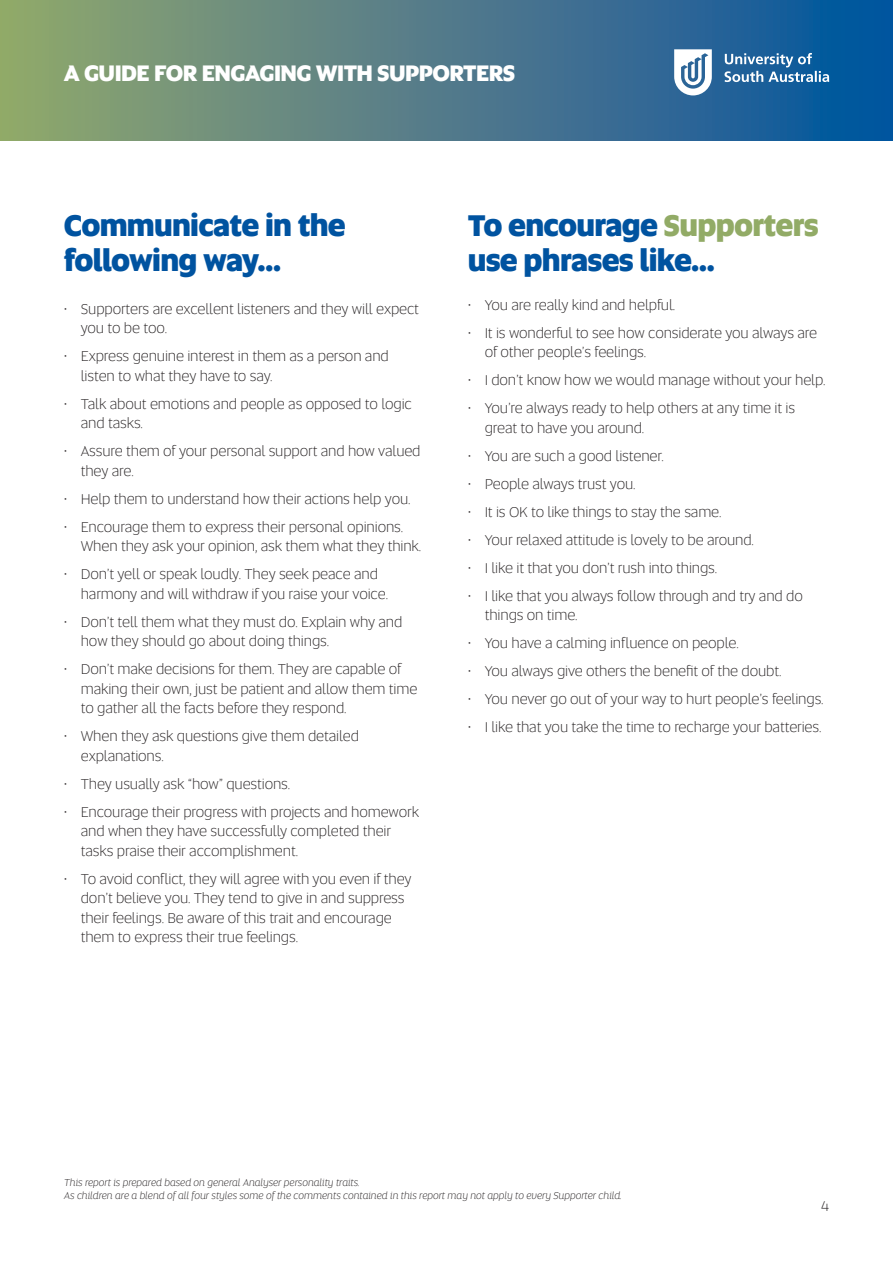
<style>
.page{position:relative;width:893px;height:1263px;background:#fff}
.page>*{position:absolute;margin:0;border:0;box-sizing:border-box;transform-origin:0 0}
.t1{font:800 30px/34.5px "Altis Uni SA";letter-spacing:-.025em;color:#0053a0}
.t2{font:800 22.5px "Altis Uni SA";letter-spacing:-.025em;color:#fff}
.t3{font:300 15px/19.5px "Altis Uni SA";letter-spacing:-.01em;color:#231f20}
.t4{font:italic 300 10.5px/13.5px "Altis Uni SA";letter-spacing:-.01em;color:#231f20}
.s1{color:#92ab66}
</style>
<div class="page">
<div style="left:0;top:0;width:893px;height:140px;background:linear-gradient(to right,#97a66e,#0651a3)"></div>
<svg style="left:724px;top:53px;width:105px;height:29px"></svg>
<svg style="left:674px;top:49px;width:38px;height:46px"></svg>
<h2 class="t2" style="left:64px;top:56px;width:453px">A GUIDE FOR ENGAGING WITH SUPPORTERS</h2>
<h1 class="t1" style="left:64px;top:207px;width:283px">Communicate in the following way…</h1>
<p class="t3" style="left:81px;top:299px;width:340px;text-indent:-17px">• Supporters are excellent listeners and they will expect you to be too.</p>
<p class="t3" style="left:81px;top:346px;width:310px;text-indent:-17px">• Express genuine interest in them as a person and listen to what they have to say.</p>
<p class="t3" style="left:81px;top:394px;width:333px;text-indent:-17px">• Talk about emotions and people as opposed to logic and tasks.</p>
<p class="t3" style="left:81px;top:441px;width:341px;text-indent:-17px">• Assure them of your personal support and how valued they are.</p>
<p class="t3" style="left:64px;top:489px;width:348px">• Help them to understand how their actions help you.</p>
<p class="t3" style="left:81px;top:517px;width:342px;text-indent:-17px">• Encourage them to express their personal opinions.<br>When they ask your opinion, ask them what they think.</p>
<p class="t3" style="left:81px;top:564px;width:309px;text-indent:-17px">• Don’t yell or speak loudly. They seek peace and harmony and will withdraw if you raise your voice.</p>
<p class="t3" style="left:81px;top:612px;width:323px;text-indent:-17px">• Don’t tell them what they must do. Explain why and how they should go about doing things.</p>
<p class="t3" style="left:81px;top:659px;width:338px;text-indent:-17px">• Don’t make decisions for them. They are capable of making their own, just be patient and allow them time to gather all the facts before they respond.</p>
<p class="t3" style="left:81px;top:726px;width:280px;text-indent:-17px">• When they ask questions give them detailed explanations.</p>
<p class="t3" style="left:64px;top:774px;width:228px">• They usually ask “how” questions.</p>
<p class="t3" style="left:81px;top:802px;width:340px;text-indent:-17px">• Encourage their progress with projects and homework and when they have successfully completed their tasks praise their accomplishment.</p>
<p class="t3" style="left:81px;top:869px;width:332px;text-indent:-17px">• To avoid conflict, they will agree with you even if they don’t believe you. They tend to give in and suppress their feelings. Be aware of this trait and encourage them to express their true feelings.</p>
<h1 class="t1" style="left:468px;top:207px;width:353px">To encourage <span class="s1">Supporters </span>use phrases like…</h1>
<p class="t3" style="left:468px;top:294px;width:209px">• You are really kind and helpful.</p>
<p class="t3" style="left:485px;top:322px;width:334px;text-indent:-17px">• It is wonderful to see how considerate you always are of other people’s feelings.</p>
<p class="t3" style="left:468px;top:370px;width:359px">• I don’t know how we would manage without your help.</p>
<p class="t3" style="left:485px;top:398px;width:312px;text-indent:-17px">• You’re always ready to help others at any time it is great to have you around.</p>
<p class="t3" style="left:468px;top:445px;width:198px">• You are such a good listener.</p>
<p class="t3" style="left:468px;top:473px;width:169px">• People always trust you.</p>
<p class="t3" style="left:468px;top:501px;width:255px">• It is OK to like things to stay the same.</p>
<p class="t3" style="left:468px;top:529px;width:288px">• Your relaxed attitude is lovely to be around.</p>
<p class="t3" style="left:468px;top:557px;width:251px">• I like it that you don’t rush into things.</p>
<p class="t3" style="left:485px;top:585px;width:320px;text-indent:-17px">• I like that you always follow through and try and do things on time.</p>
<p class="t3" style="left:468px;top:633px;width:272px">• You have a calming influence on people.</p>
<p class="t3" style="left:468px;top:661px;width:315px">• You always give others the benefit of the doubt.</p>
<p class="t3" style="left:468px;top:689px;width:357px">• You never go out of your way to hurt people’s feelings.</p>
<p class="t3" style="left:468px;top:717px;width:355px">• I like that you take the time to recharge your batteries.</p>
<p class="t4" style="left:64px;top:1175px;width:559px">This report is prepared based on general Analyser personality traits.<br>As children are a blend of all four styles some of the comments contained in this report may not apply to every Supporter child.</p>
<p class="t3" style="left:821px;top:1196px;width:9px">4</p>
</div>
